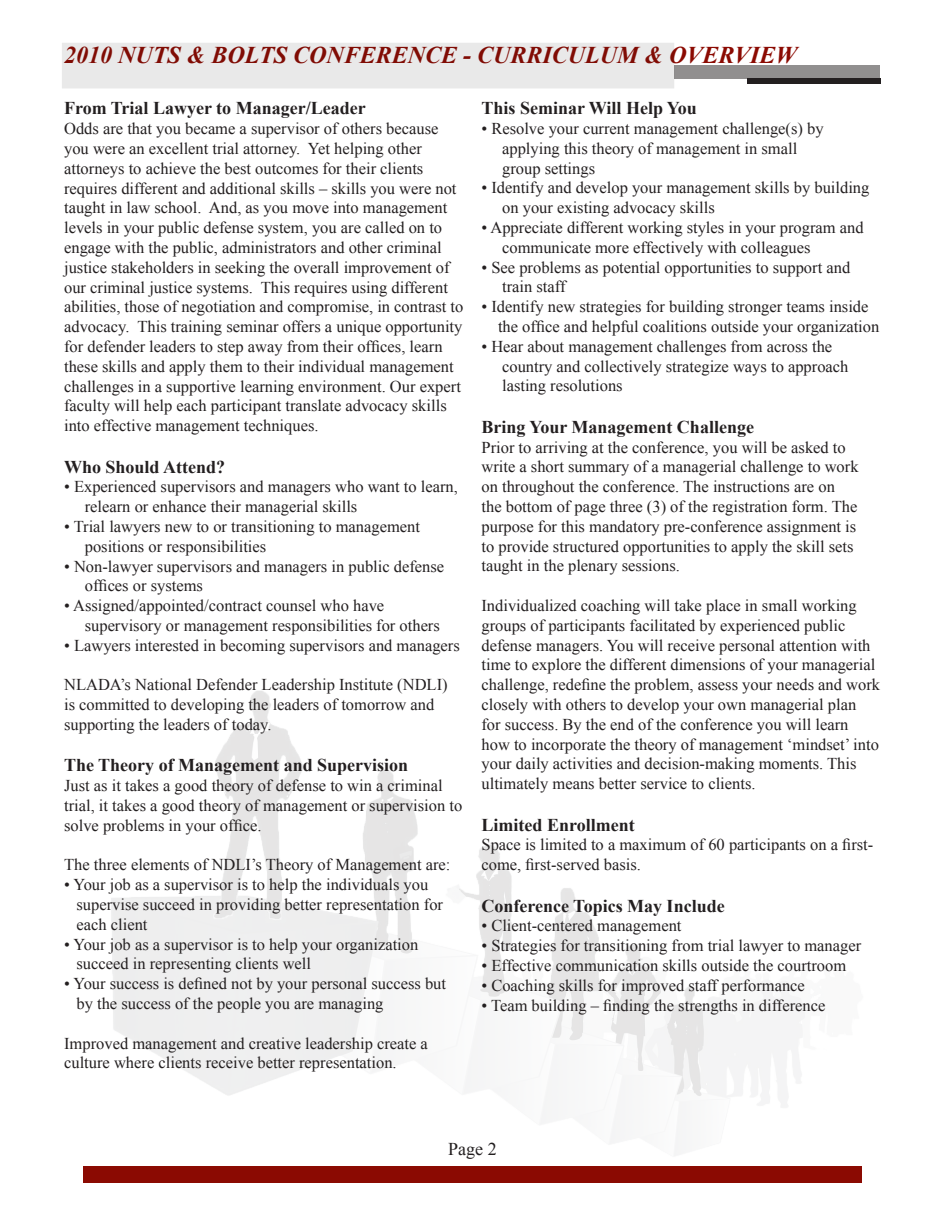
<style>
.page{position:relative;width:945px;height:1215px;background:#fff}
.page>*{position:absolute;margin:0;border:0;box-sizing:border-box;transform-origin:0 0}
.t1{font:italic 700 24px "Times New Roman";color:#8b0a02}
.t2{font:700 18px "Times New Roman";color:#231f20}
.t3{font:18px "Times New Roman";color:#231f20}
.t4{font:16.5px/19.8px "Times New Roman";color:#231f20}
</style>
<div class="page">
<img style="left:104px;top:691px;width:758px;height:476px">
<div style="left:83px;top:1167px;width:779px;height:16px;background:#8b0a02"></div>
<div style="left:63px;top:44px;width:611px;height:44px;background:#e9e9e9"></div>
<div style="left:747px;top:79px;width:134px;height:5px;background:#231f20"></div>
<div style="left:674px;top:66px;width:205px;height:13px;background:#918f8f"></div>
<p class="t1" style="left:64px;top:38px;width:734px">2010 NUTS &amp; BOLTS CONFERENCE - CURRICULUM &amp; OVERVIEW</p>
<p class="t2" style="left:64px;top:96px;width:303px">From Trial Lawyer to Manager/Leader</p>
<p class="t4" style="left:64px;top:119px;width:401px">Odds are that you became a supervisor of others because you were an excellent trial attorney. Yet helping other attorneys to achieve the best outcomes for their clients requires different and additional skills – skills you were not taught in law school. And, as you move into management levels in your public defense system, you are called on to engage with the public, administrators and other criminal justice stakeholders in seeking the overall improvement of our criminal justice systems. This requires using different abilities, those of negotiation and compromise, in contrast to advocacy. This training seminar offers a unique opportunity for defender leaders to step away from their offices, learn these skills and apply them to their individual management challenges in a supportive learning environment. Our expert faculty will help each participant translate advocacy skills into effective management techniques.</p>
<p class="t2" style="left:64px;top:454px;width:163px">Who Should Attend?</p>
<p class="t4" style="left:85px;top:477px;width:375px;text-indent:-21px">• Experienced supervisors and managers who want to learn, relearn or enhance their managerial skills</p>
<p class="t4" style="left:85px;top:516px;width:337px;text-indent:-21px">• Trial lawyers new to or transitioning to management positions or responsibilities</p>
<p class="t4" style="left:85px;top:556px;width:361px;text-indent:-21px">• Non-lawyer supervisors and managers in public defense offices or systems</p>
<p class="t4" style="left:85px;top:596px;width:357px;text-indent:-21px">• Assigned/appointed/contract counsel who have supervisory or management responsibilities for others</p>
<p class="t4" style="left:64px;top:635px;width:397px">• Lawyers interested in becoming supervisors and managers</p>
<p class="t4" style="left:64px;top:675px;width:385px">NLADA’s National Defender Leadership Institute (NDLI) is committed to developing the leaders of tomorrow and supporting the leaders of today.</p>
<p class="t2" style="left:64px;top:753px;width:346px">The Theory of Management and Supervision</p>
<p class="t4" style="left:64px;top:776px;width:400px">Just as it takes a good theory of defense to win a criminal trial, it takes a good theory of management or supervision to solve problems in your office.</p>
<p class="t4" style="left:64px;top:855px;width:388px">The three elements of NDLI’s Theory of Management are:</p>
<p class="t4" style="left:76px;top:875px;width:368px;text-indent:-12px">• Your job as a supervisor is to help the individuals you supervise succeed in providing better representation for each client</p>
<p class="t4" style="left:76px;top:934px;width:343px;text-indent:-12px">• Your job as a supervisor is to help your organization succeed in representing clients well</p>
<p class="t4" style="left:76px;top:974px;width:371px;text-indent:-12px">• Your success is defined not by your personal success but by the success of the people you are managing</p>
<p class="t4" style="left:64px;top:1033px;width:365px">Improved management and creative leadership create a culture where clients receive better representation.</p>
<p class="t2" style="left:482px;top:96px;width:217px">This Seminar Will Help You</p>
<p class="t4" style="left:502px;top:118px;width:323px;text-indent:-21px">• Resolve your current management challenge(s) by applying this theory of management in small group settings</p>
<p class="t4" style="left:502px;top:178px;width:369px;text-indent:-21px">• Identify and develop your management skills by building on your existing advocacy skills</p>
<p class="t4" style="left:502px;top:217px;width:363px;text-indent:-21px">• Appreciate different working styles in your program and communicate more effectively with colleagues</p>
<p class="t4" style="left:502px;top:257px;width:350px;text-indent:-21px">• See problems as potential opportunities to support and train staff</p>
<p class="t4" style="left:498px;top:297px;width:383px;text-indent:-16px">• Identify new strategies for building stronger teams inside the office and helpful coalitions outside your organization</p>
<p class="t4" style="left:502px;top:336px;width:348px;text-indent:-21px">• Hear about management challenges from across the country and collectively strategize ways to approach lasting resolutions</p>
<p class="t2" style="left:482px;top:414px;width:274px">Bring Your Management Challenge</p>
<p class="t4" style="left:482px;top:437px;width:379px">Prior to arriving at the conference, you will be asked to write a short summary of a managerial challenge to work on throughout the conference. The instructions are on the bottom of page three (3) of the registration form. The purpose for this mandatory pre-conference assignment is to provide structured opportunities to apply the skill sets taught in the plenary sessions.</p>
<p class="t4" style="left:482px;top:595px;width:400px">Individualized coaching will take place in small working groups of participants facilitated by experienced public defense managers. You will receive personal attention with time to explore the different dimensions of your managerial challenge, redefine the problem, assess your needs and work closely with others to develop your own managerial plan<br>for success. By the end of the conference you will learn how to incorporate the theory of management ‘mindset’ into your daily activities and decision-making moments. This ultimately means better service to clients.</p>
<p class="t2" style="left:482px;top:812px;width:155px">Limited Enrollment</p>
<p class="t4" style="left:482px;top:835px;width:393px">Space is limited to a maximum of 60 participants on a first&shy;come, first-served basis.</p>
<p class="t2" style="left:482px;top:893px;width:245px">Conference Topics May Include</p>
<p class="t4" style="left:482px;top:916px;width:202px">• Client-centered management</p>
<p class="t4" style="left:482px;top:936px;width:381px">• Strategies for transitioning from trial lawyer to manager</p>
<p class="t4" style="left:482px;top:955px;width:366px">• Effective communication skills outside the courtroom</p>
<p class="t4" style="left:482px;top:975px;width:325px">• Coaching skills for improved staff performance</p>
<p class="t4" style="left:482px;top:995px;width:346px">• Team building – finding the strengths in difference</p>
<p class="t3" style="left:448px;top:1137px;width:50px">Page 2</p>
</div>
